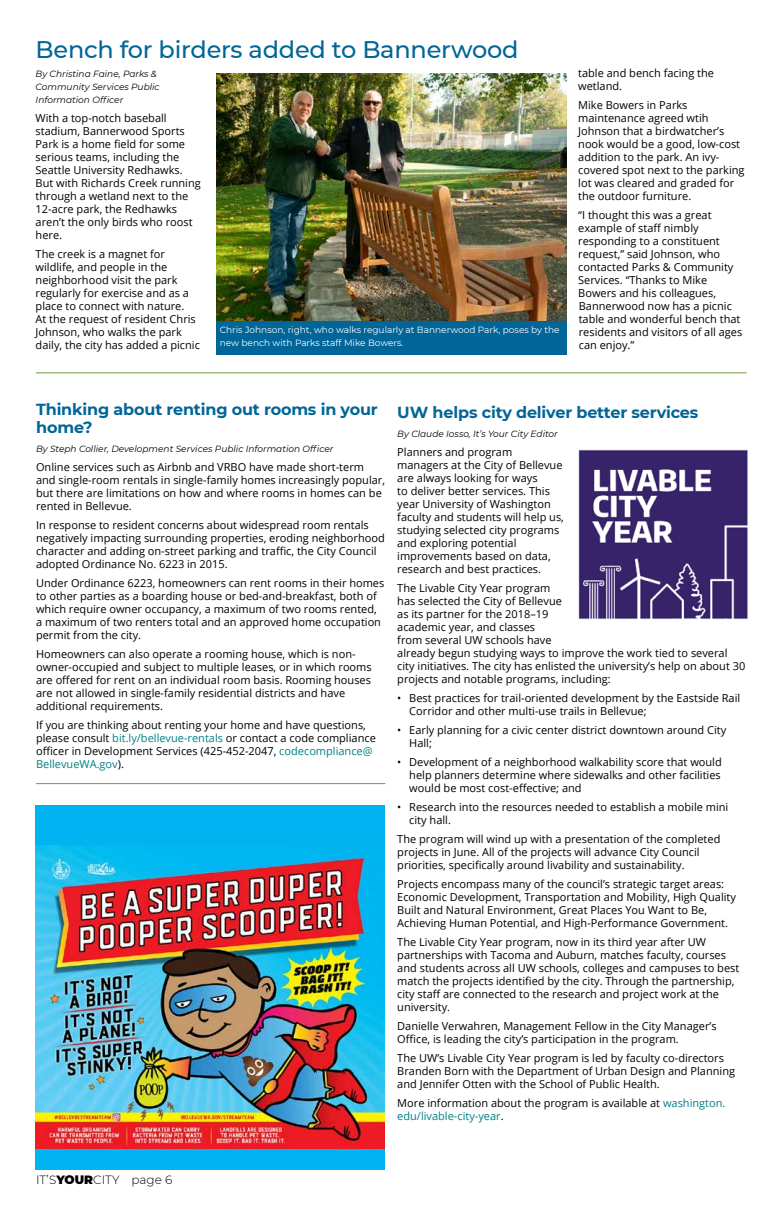
<style>
.page{position:relative;width:783px;height:1206px;background:#fff}
.page>*{position:absolute;margin:0;border:0;box-sizing:border-box;transform-origin:0 0}
.t1{font:500 24px "Montserrat";letter-spacing:-.01em;color:#006598}
.t2{font:700 16px/18px "Montserrat";letter-spacing:-.01em;color:#006598}
.t3{font:300 12px "Montserrat";color:#000}
.t4{font:11px/13px "Open Sans";color:#000}
.t5{font:italic 9px/13px "Montserrat";color:#000}
.t6{font:9px/13px "Montserrat";color:#fff}
.s1{color:#008084}
.s2{font-weight:900}
</style>
<div class="page">
<div style="left:35px;top:806px;width:350px;height:364px;background:#01b3f1"></div>
<hr style="left:36px;top:783px;width:349px;height:1px;background:#6d9a3f">
<hr style="left:36px;top:373px;width:711px;height:1px;background:#6d9a3f">
<div style="left:217px;top:321px;width:350px;height:34px;background:#006598"></div>
<img style="left:217px;top:73px;width:349px;height:248px">
<img style="left:36px;top:845px;width:349px;height:304px">
<img style="left:578px;top:449px;width:170px;height:170px">
<h1 class="t1" style="left:36px;top:33px;width:484px">Bench for birders added to Bannerwood</h1>
<p class="t5" style="left:36px;top:67px;width:126px">By Christina Faine, Parks &amp;<br>Community Services Public<br>Information Officer</p>
<p class="t4" style="left:36px;top:111px;width:167px">With a top-notch baseball stadium, Bannerwood Sports<br>Park is a home field for some serious teams, including the<br>Seattle University Redhawks.<br>But with Richards Creek running through a wetland next to the<br>12-acre park, the Redhawks aren’t the only birds who roost here.</p>
<p class="t4" style="left:36px;top:247px;width:166px">The creek is a magnet for wildlife, and people in the neighborhood visit the park regularly for exercise and as a place to connect with nature.<br>At the request of resident Chris<br>Johnson, who walks the park daily, the city has added a picnic</p>
<p class="t6" style="left:220px;top:323px;width:341px">Chris Johnson, right, who walks regularly at Bannerwood Park, poses by the new bench with Parks staff Mike Bowers.</p>
<p class="t4" style="left:578px;top:66px;width:137px">table and bench facing the wetland.</p>
<p class="t4" style="left:578px;top:98px;width:168px">Mike Bowers in Parks maintenance agreed wtih<br>Johnson that a birdwatcher’s nook would be a good, low-cost addition to the park. An ivy&shy;covered spot next to the parking lot was cleared and graded for the outdoor furniture.</p>
<p class="t4" style="left:578px;top:209px;width:166px">“I thought this was a great example of staff nimbly responding to a constituent request,” said Johnson, who contacted Parks &amp; Community<br>Services. “Thanks to Mike<br>Bowers and his colleagues,<br>Bannerwood now has a picnic table and wonderful bench that residents and visitors of all ages can enjoy.”</p>
<h2 class="t2" style="left:36px;top:400px;width:343px">Thinking about renting out rooms in your home?</h2>
<p class="t5" style="left:36px;top:442px;width:299px">By Steph Collier, Development Services Public Information Officer</p>
<p class="t4" style="left:36px;top:461px;width:351px">Online services such as Airbnb and VRBO have made short-term and single-room rentals in single-family homes increasingly popular, but there are limitations on how and where rooms in homes can be rented in Bellevue.</p>
<p class="t4" style="left:36px;top:519px;width:350px">In response to resident concerns about widespread room rentals negatively impacting surrounding properties, eroding neighborhood character and adding on-street parking and traffic, the City Council adopted Ordinance No. 6223 in 2015.</p>
<p class="t4" style="left:36px;top:577px;width:350px">Under Ordinance 6223, homeowners can rent rooms in their homes to other parties as a boarding house or bed-and-breakfast, both of which require owner occupancy, a maximum of two rooms rented, a maximum of two renters total and an approved home occupation permit from the city.</p>
<p class="t4" style="left:36px;top:648px;width:337px">Homeowners can also operate a rooming house, which is non&shy;owner-occupied and subject to multiple leases, or in which rooms are offered for rent on an individual room basis. Rooming houses are not allowed in single-family residential districts and have additional requirements.</p>
<p class="t4" style="left:36px;top:719px;width:341px">If you are thinking about renting your home and have questions, please consult <span class="s1">bit.ly/bellevue-rentals</span> or contact a code compliance officer in Development Services (425-452-2047, <span class="s1">codecompliance@ BellevueWA.gov</span>).</p>
<h2 class="t2" style="left:397px;top:402px;width:303px">UW helps city deliver better services</h2>
<p class="t5" style="left:397px;top:427px;width:162px">By Claude Iosso, It’s Your City Editor</p>
<p class="t4" style="left:397px;top:445px;width:168px">Planners and program managers at the City of Bellevue are always looking for ways<br>to deliver better services. This year University of Washington faculty and students will help us, studying selected city programs and exploring potential improvements based on data, research and best practices.</p>
<p class="t4" style="left:397px;top:581px;width:350px">The Livable City Year program<br>has selected the City of Bellevue<br>as its partner for the 2018–19<br>academic year, and classes<br>from several UW schools have<br>already begun studying ways to improve the work tied to several city initiatives. The city has enlisted the university’s help on about 30 projects and notable programs, including:</p>
<p class="t4" style="left:409px;top:691px;width:332px;text-indent:-12px">• Best practices for trail-oriented development by the Eastside Rail<br>Corridor and other multi-use trails in Bellevue;</p>
<p class="t4" style="left:409px;top:723px;width:318px;text-indent:-12px">• Early planning for a civic center district downtown around City<br>Hall;</p>
<p class="t4" style="left:409px;top:755px;width:314px;text-align:justify;text-indent:-12px">• Development of a neighborhood walkability score that would help planners determine where sidewalks and other facilities would be most cost-effective; and</p>
<p class="t4" style="left:409px;top:800px;width:321px;text-indent:-12px">• Research into the resources needed to establish a mobile mini city hall.</p>
<p class="t4" style="left:397px;top:832px;width:325px">The program will wind up with a presentation of the completed projects in June. All of the projects will advance City Council priorities, specifically around livability and sustainability.</p>
<p class="t4" style="left:397px;top:877px;width:340px">Projects encompass many of the council’s strategic target areas:<br>Economic Development, Transportation and Mobility, High Quality Built and Natural Environment, Great Places You Want to Be, Achieving Human Potential, and High-Performance Government.</p>
<p class="t4" style="left:397px;top:935px;width:343px">The Livable City Year program, now in its third year after UW partnerships with Tacoma and Auburn, matches faculty, courses and students across all UW schools, colleges and campuses to best match the projects identified by the city. Through the partnership, city staff are connected to the research and project work at the university.</p>
<p class="t4" style="left:397px;top:1019px;width:321px">Danielle Verwahren, Management Fellow in the City Manager’s<br>Office, is leading the city’s participation in the program.</p>
<p class="t4" style="left:397px;top:1051px;width:339px">The UW’s Livable City Year program is led by faculty co-directors<br>Branden Born with the Department of Urban Design and Planning and Jennifer Otten with the School of Public Health.</p>
<p class="t4" style="left:397px;top:1096px;width:330px">More information about the program is available at <span class="s1">washington. edu/livable-city-year</span>.</p>
<p class="t3" style="left:36px;top:1171px;width:138px">IT’S<span class="s2">YOUR</span>CITY page 6</p>
</div>
